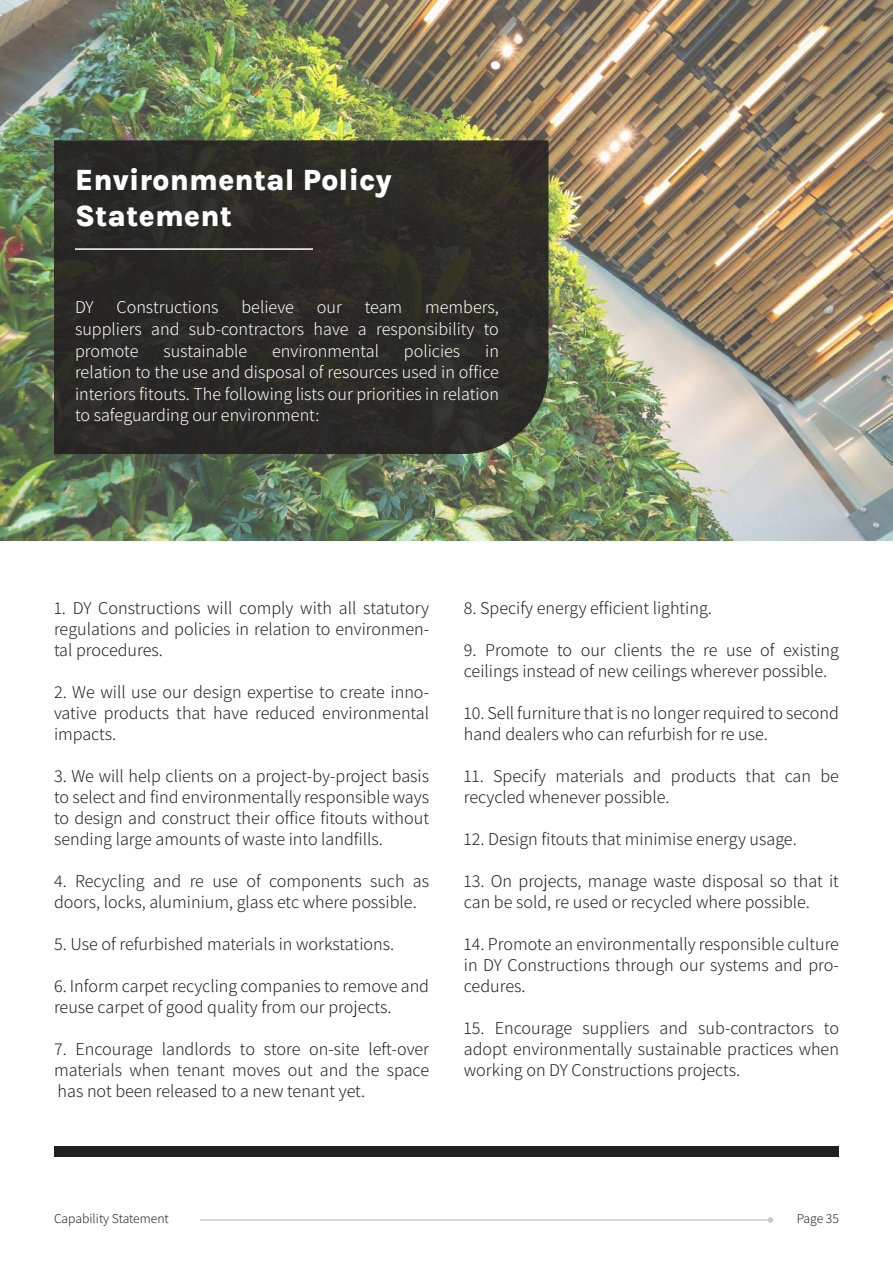
<style>
.page{position:relative;width:893px;height:1263px;background:#fff}
.page>*{position:absolute;margin:0;border:0;box-sizing:border-box;transform-origin:0 0}
.t1{font:30px/36px "Karla";color:#fff}
.t2{font:200 18px/21px "Assistant";color:#231f20;text-align:justify}
.t3{font:200 18px/21.6px "Assistant";color:#fff;text-align:justify}
.t4{font:200 13.5px "Assistant";color:#231f20}
</style>
<div class="page">
<hr style="left:200px;top:1219px;width:573px;height:2px;background:#cbc9c9">
<svg style="left:768px;top:1217px;width:5px;height:6px"></svg>
<img style="left:0;top:0;width:893px;height:540px">
<svg style="left:54px;top:140px;width:495px;height:314px;background:#2c2b27"></svg>
<hr style="left:75px;top:248px;width:238px;height:2px;background:#fff">
<div style="left:54px;top:1146px;width:785px;height:11px;background:#231f20"></div>
<p class="t1" style="left:75px;top:161px;width:318px">Environmental Policy<br>Statement</p>
<p class="t3" style="left:75px;top:296px;width:425px;text-indent:350px">members, suppliers and sub-contractors have a responsibility to promote</p>
<p class="t3" style="left:75px;top:296px;width:20px">DY</p>
<p class="t3" style="left:117px;top:296px;width:104px">Constructions</p>
<p class="t3" style="left:241px;top:296px;width:54px">believe</p>
<p class="t3" style="left:317px;top:296px;width:27px">our</p>
<p class="t3" style="left:365px;top:296px;width:39px">team</p>
<p class="t3" style="left:163px;top:339px;width:85px">sustainable</p>
<p class="t3" style="left:272px;top:339px;width:108px">environmental</p>
<p class="t3" style="left:404px;top:339px;width:58px">policies</p>
<p class="t3" style="left:75px;top:339px;width:425px;text-indent:410px">in relation to the use and disposal of resources used in office interiors fitouts. The following lists our priorities in relation to safeguarding our environment:</p>
<p class="t2" style="left:54px;top:597px;width:377px">1. DY Constructions will comply with all statutory regulations and policies in relation to environmen&shy;tal procedures.</p>
<p class="t2" style="left:54px;top:681px;width:377px">2. We will use our design expertise to create inno&shy;vative products that have reduced environmental impacts.</p>
<p class="t2" style="left:54px;top:765px;width:377px">3. We will help clients on a project-by-project basis to select and find environmentally responsible ways to design and construct their office fitouts without sending large amounts of waste into landfills.</p>
<p class="t2" style="left:54px;top:870px;width:377px">4. Recycling and re use of components such as doors, locks, aluminium, glass etc where possible.</p>
<p class="t2" style="left:54px;top:933px;width:342px">5. Use of refurbished materials in workstations.</p>
<p class="t2" style="left:54px;top:975px;width:377px">6. Inform carpet recycling companies to remove and reuse carpet of good quality from our projects.</p>
<p class="t2" style="left:54px;top:1038px;width:377px">7. Encourage landlords to store on-site left-over materials when tenant moves out and the space has not been released to a new tenant yet.</p>
<p class="t2" style="left:464px;top:597px;width:250px">8. Specify energy efficient lighting.</p>
<p class="t2" style="left:464px;top:639px;width:377px">9. Promote to our clients the re use of existing ceilings instead of new ceilings wherever possible.</p>
<p class="t2" style="left:464px;top:702px;width:377px">10. Sell furniture that is no longer required to second hand dealers who can refurbish for re use.</p>
<p class="t2" style="left:464px;top:765px;width:377px">11. Specify materials and products that can be recycled whenever possible.</p>
<p class="t2" style="left:464px;top:828px;width:334px">12. Design fitouts that minimise energy usage.</p>
<p class="t2" style="left:464px;top:870px;width:377px">13. On projects, manage waste disposal so that it can be sold, re used or recycled where possible.</p>
<p class="t2" style="left:464px;top:933px;width:377px">14. Promote an environmentally responsible culture in DY Constructions through our systems and pro&shy;cedures.</p>
<p class="t2" style="left:464px;top:1017px;width:377px">15. Encourage suppliers and sub-contractors to adopt environmentally sustainable practices when working on DY Constructions projects.</p>
<p class="t4" style="left:54px;top:1209px;width:116px">Capability Statement</p>
<p class="t4" style="left:797px;top:1209px;width:44px">Page 35</p>
</div>
